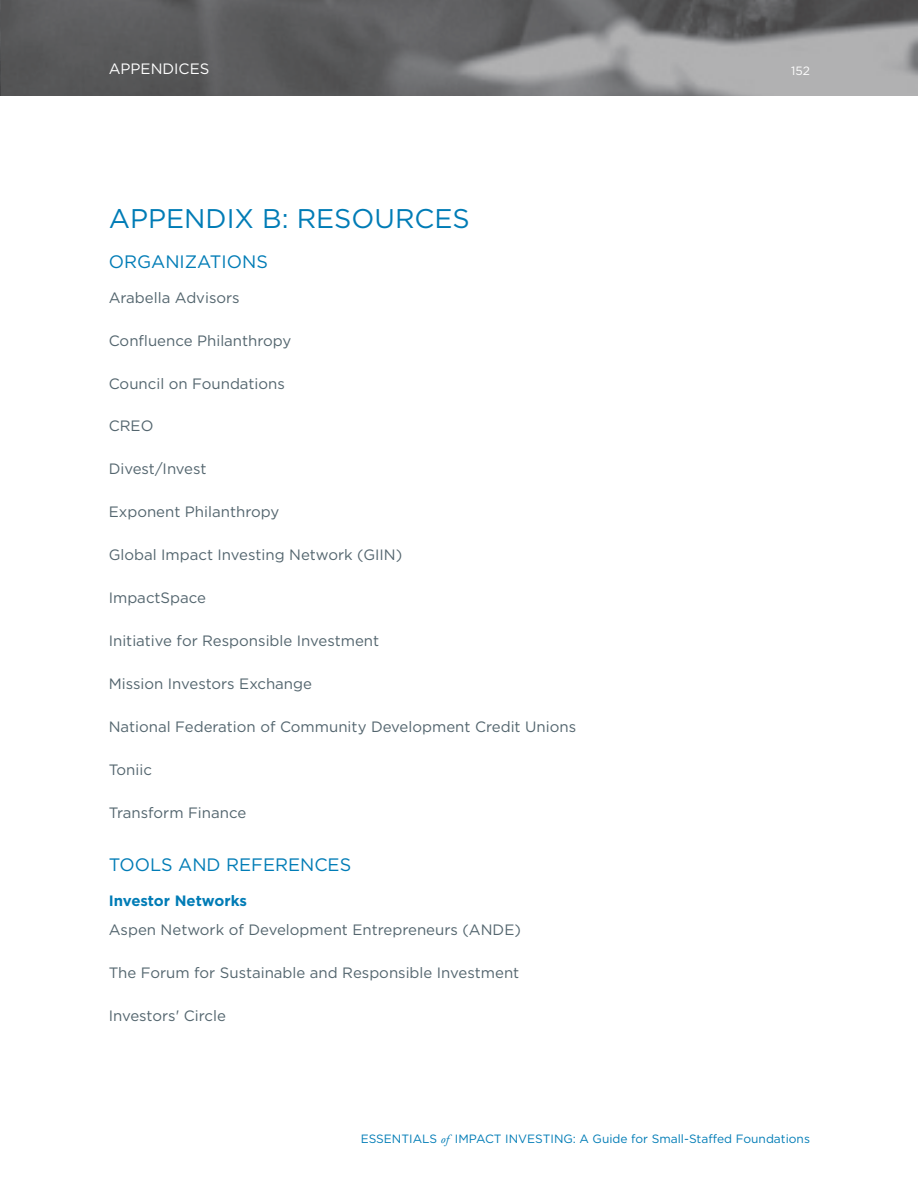
<style>
.page{position:relative;width:918px;height:1188px;background:#fff}
.page>*{position:absolute;margin:0;border:0;box-sizing:border-box;transform-origin:0 0}
.t1{font:27px "Gotham";color:#007cb6}
.t2{font:18px "Gotham";color:#007cb6}
.t3{font:15px "Gotham";color:#53656e}
.t4{font:700 15px "Gotham";color:#007cb6}
.t5{font:15px "Gotham";color:#fff}
.t6{font:12px "Gotham";color:#007cb6}
.t7{font:12px "Gotham";color:#fff}
.s1{font-family:"Adobe Garamond";font-style:italic}
</style>
<div class="page">
<svg style="left:1px;top:0;width:917px;height:95px;background:#727274"></svg>
<p class="t5" style="left:109px;top:60px;width:102px">APPENDICES</p>
<p class="t7" style="left:791px;top:64px;width:20px">152</p>
<h1 class="t1" style="left:109px;top:203px;width:363px">APPENDIX B: RESOURCES</h1>
<p class="t2" style="left:109px;top:252px;width:161px">ORGANIZATIONS</p>
<p class="t3" style="left:109px;top:289px;width:133px">Arabella Advisors</p>
<p class="t3" style="left:109px;top:332px;width:184px">Confluence Philanthropy</p>
<p class="t3" style="left:109px;top:375px;width:178px">Council on Foundations</p>
<p class="t3" style="left:109px;top:418px;width:46px">CREO</p>
<p class="t3" style="left:109px;top:461px;width:99px">Divest/Invest</p>
<p class="t3" style="left:109px;top:504px;width:172px">Exponent Philanthropy</p>
<p class="t3" style="left:109px;top:547px;width:295px">Global Impact Investing Network (GIIN)</p>
<p class="t3" style="left:109px;top:589px;width:99px">ImpactSpace</p>
<p class="t3" style="left:109px;top:632px;width:272px">Initiative for Responsible Investment</p>
<p class="t3" style="left:109px;top:675px;width:205px">Mission Investors Exchange</p>
<p class="t3" style="left:109px;top:718px;width:469px">National Federation of Community Development Credit Unions</p>
<p class="t3" style="left:109px;top:761px;width:45px">Toniic</p>
<p class="t3" style="left:109px;top:804px;width:139px">Transform Finance</p>
<p class="t2" style="left:109px;top:855px;width:244px">TOOLS AND REFERENCES</p>
<p class="t4" style="left:109px;top:892px;width:140px">Investor Networks</p>
<p class="t3" style="left:109px;top:922px;width:414px">Aspen Network of Development Entrepreneurs (ANDE)</p>
<p class="t3" style="left:109px;top:965px;width:412px">The Forum for Sustainable and Responsible Investment</p>
<p class="t3" style="left:109px;top:1008px;width:119px">Investors' Circle</p>
<p class="t6" style="left:361px;top:1132px;width:451px">ESSENTIALS <span class="s1">of</span> IMPACT INVESTING: A Guide for Small-Staffed Foundations</p>
</div>
